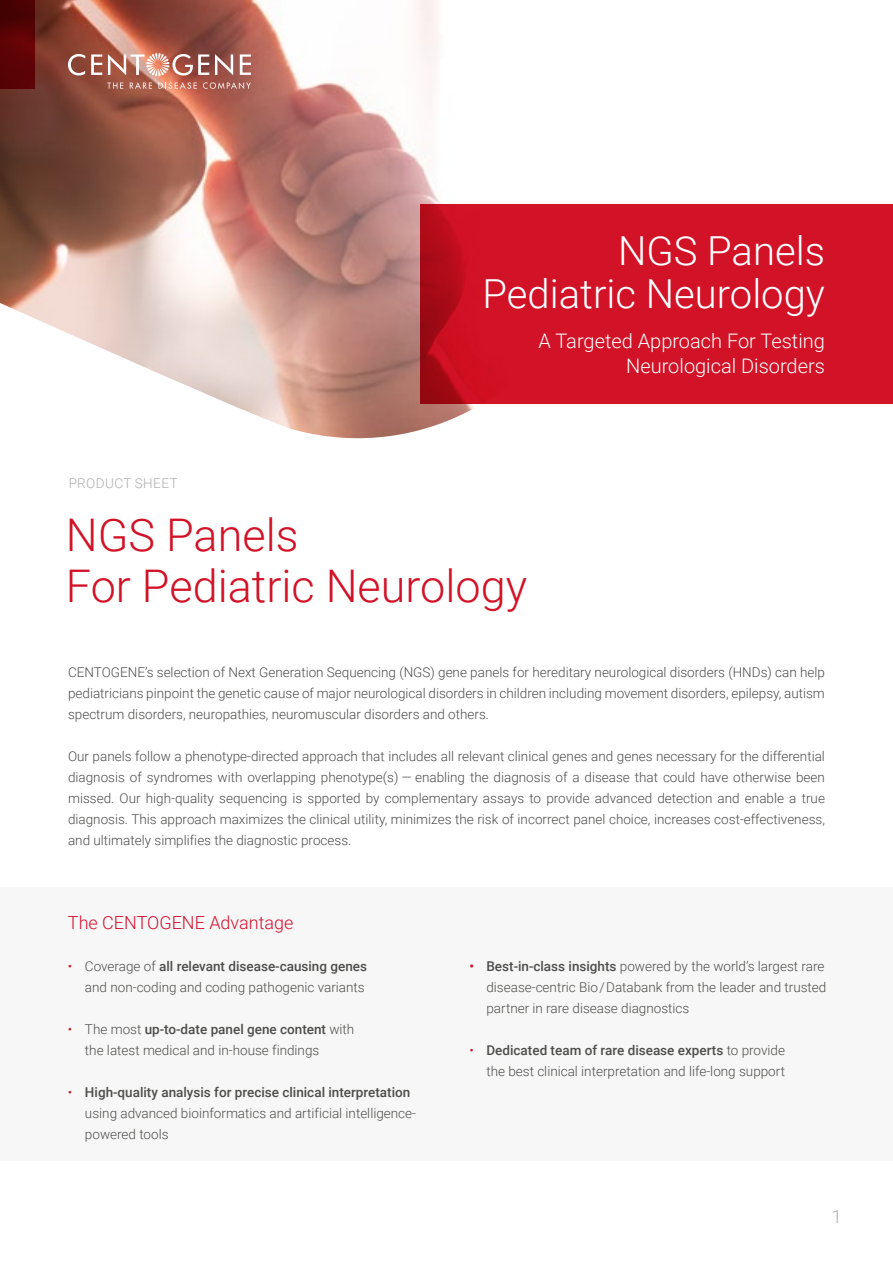
<style>
.page{position:relative;width:893px;height:1263px;background:#fff}
.page>*{position:absolute;margin:0;border:0;box-sizing:border-box;transform-origin:0 0}
.t1{font:300 45px/51px "Roboto";color:#d21226}
.t2{font:300 40.05px/42.8px "Roboto";color:#fff;text-align:right}
.t3{font:300 19.95px/25.3px "Roboto";color:#fff;text-align:right}
.t4{font:300 18px "Roboto";color:#d41030}
.t5{font:300 18px "Roboto";color:#aeaeae}
.t6{font:300 13.5px/21px "Roboto";color:#4d4d4c}
.t7{font:300 13.5px "Roboto";letter-spacing:.035em;color:#aeaeae}
.s1{color:#d21226}
.s2{font-weight:500}
.s3{font-weight:500;color:#d21226}
</style>
<div class="page">
<div style="left:0;top:887px;width:893px;height:273px;background:#f7f7f7"></div>
<img style="left:0;top:0;width:474px;height:439px">
<svg style="left:0;top:0;width:34px;height:89px;background:#560204"></svg>
<div style="left:421px;top:204px;width:472px;height:200px;background:#d21226"></div>
<svg style="left:68px;top:54px;width:17px;height:21px"></svg>
<svg style="left:91px;top:54px;width:11px;height:21px"></svg>
<svg style="left:108px;top:53px;width:101px;height:23px"></svg>
<svg style="left:215px;top:54px;width:18px;height:21px"></svg>
<svg style="left:240px;top:54px;width:11px;height:21px"></svg>
<svg style="left:107px;top:83px;width:16px;height:6px"></svg>
<svg style="left:130px;top:82px;width:22px;height:7px"></svg>
<svg style="left:158px;top:82px;width:39px;height:7px"></svg>
<svg style="left:203px;top:82px;width:48px;height:7px"></svg>
<h2 class="t2" style="left:482px;top:228px;width:344px">NGS Panels<br>Pediatric Neurology</h2>
<h3 class="t3" style="left:538px;top:327px;width:288px">A Targeted Approach For Testing<br>Neurological Disorders</h3>
<p class="t7" style="left:68px;top:474px;width:111px">PRODUCT SHEET</p>
<h1 class="t1" style="left:66px;top:508px;width:463px">NGS Panels<br>For Pediatric Neurology</h1>
<p class="t6" style="left:68px;top:661px;width:758px;text-align:justify">CENTOGENE’s selection of Next Generation Sequencing (NGS) gene panels for hereditary neurological disorders (HNDs) can help pediatricians pinpoint the genetic cause of major neurological disorders in children including movement disorders, epilepsy, autism spectrum disorders, neuropathies, neuromuscular disorders and others.</p>
<p class="t6" style="left:68px;top:745px;width:758px;text-align:justify">Our panels follow a phenotype-directed approach that includes all relevant clinical genes and genes necessary for the differential diagnosis of syndromes with overlapping phenotype(s) — enabling the diagnosis of a disease that could have otherwise been missed. Our high-quality sequencing is spported by complementary assays to provide advanced detection and enable a true diagnosis. This approach maximizes the clinical utility, minimizes the risk of incorrect panel choice, increases cost-effectiveness, and ultimately simplifies the diagnostic process.</p>
<h3 class="t4" style="left:68px;top:910px;width:227px">The CENTOGENE Advantage</h3>
<p class="t6" style="left:68px;top:955px;width:301px;text-align:right"><span class="s1">•</span> Coverage of <span class="s2">all relevant disease-causing genes </span>and non-coding and coding pathogenic variants</p>
<p class="t6" style="left:85px;top:1018px;width:271px;text-indent:-17px"><span class="s1">•</span> The most <span class="s2">up-to-date panel gene content</span> with the latest medical and in-house findings</p>
<p class="t6" style="left:85px;top:1081px;width:333px;text-indent:-17px"><span class="s1">•</span> <span class="s2">High-quality analysis for precise clinical interpretation </span>using advanced bioinformatics and artificial intelligence&shy;powered tools</p>
<p class="t6" style="left:486px;top:955px;width:341px;text-indent:-17px"><span class="s3">•</span> <span class="s2">Best-in-class insights</span> powered by the world’s largest rare disease-centric Bio / Databank from the leader and trusted partner in rare disease diagnostics</p>
<p class="t6" style="left:469px;top:1039px;width:317px;text-align:right"><span class="s1">•</span> <span class="s2">Dedicated team of rare disease experts</span> to provide the best clinical interpretation and life-long support</p>
<h3 class="t5" style="left:832px;top:1204px;width:11px">1</h3>
</div>
